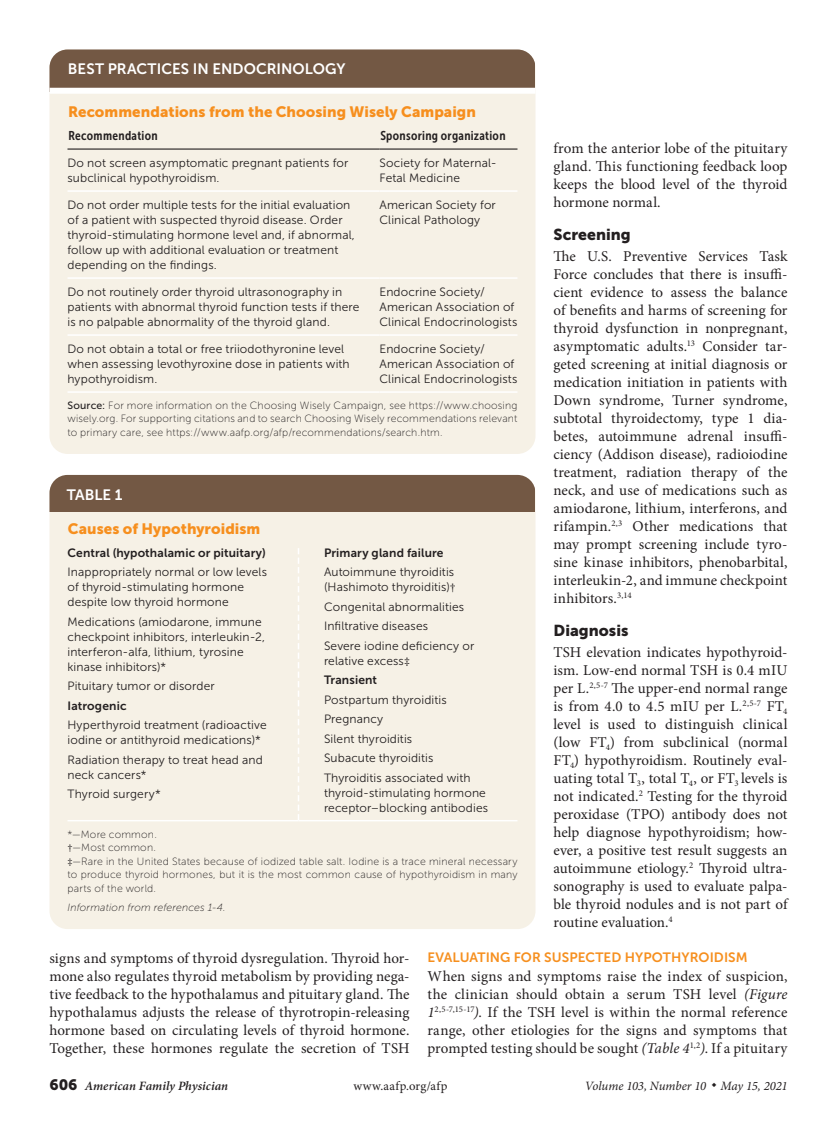
<style>
.page{position:relative;width:837px;height:1134px;background:#fff}
.page>*{position:absolute;margin:0;border:0;box-sizing:border-box;transform-origin:0 0}
.head1{font:15.75px "Museo Sans 900";letter-spacing:.005em;color:#231f20}
.body_noindent{font:15px/18px "Minion Pro";color:#231f20;text-align:justify}
.table_title{font:15px "Museo Sans 900";letter-spacing:.005em;color:#f68f1e}
.sort_title{font:15px "Museo Sans 700";letter-spacing:.005em;color:#fff}
.table{font:15px "Museo Sans 700";color:#fff}
.head2{font:13.5px "Museo Sans 700";letter-spacing:.005em;color:#f68f1e}
.t1{font:italic 12.75px "Minion Pro";letter-spacing:-.005em;color:#231f20}
.t2{font:italic 600 12.75px "Minion Pro";letter-spacing:.005em;color:#231f20}
.table_head_last_colu{font:12.75px "Museo Sans Cond 700";letter-spacing:.025em;color:#231f20}
.t3{font:12.75px "Minion Pro";letter-spacing:.03em;color:#231f20}
.table_head1{font:12.75px "Museo Sans Cond 700";letter-spacing:.025em;color:#231f20}
.table_data{font:12px/15px "Museo Sans 300";letter-spacing:.01em;color:#231f20}
.table_data_last_col{font:12px/15px "Museo Sans 300";letter-spacing:.01em;color:#231f20}
.table_data-2{font:12px "Museo Sans 700";letter-spacing:.01em;color:#231f20}
.table_data_last_col-2{font:12px "Museo Sans 700";letter-spacing:.01em;color:#231f20}
.table_fig_note{font:10.5px/13.5px "Museo Sans 100";letter-spacing:.02em;color:#231f20;text-align:justify}
.table_fig_note-2{font:italic 10.5px "Museo Sans 100";letter-spacing:.015em;color:#231f20}
.table_fig_note_nospa{font:10.5px "Museo Sans 100";letter-spacing:.02em;color:#231f20}
.s1{font-family:"Museo Sans 500"}
.s2{font-style:italic}
.s3{font-family:"Minion Pro"}
.s4{font-family:"Museo Sans 900";font-weight:400;font-style:normal;font-size:15px}
</style>
<div class="page">
<div style="left:50px;top:50px;width:486px;height:404px;background:#f6f1e6;border-radius:18px"></div>
<hr style="left:68px;top:148px;width:312px;height:2px;background:#231f20">
<hr style="left:380px;top:148px;width:138px;height:2px;background:#231f20">
<hr style="left:68px;top:190px;width:312px;height:2px;background:#fff">
<hr style="left:380px;top:190px;width:138px;height:2px;background:#fff">
<hr style="left:68px;top:277px;width:312px;height:2px;background:#fff">
<hr style="left:380px;top:277px;width:138px;height:2px;background:#fff">
<hr style="left:68px;top:334px;width:312px;height:2px;background:#fff">
<hr style="left:380px;top:334px;width:138px;height:2px;background:#fff">
<hr style="left:68px;top:391px;width:312px;height:2px;background:#fff">
<hr style="left:380px;top:391px;width:138px;height:2px;background:#fff">
<div style="left:50px;top:50px;width:486px;height:42px;background:#735844"></div>
<div style="left:50px;top:88px;width:486px;height:6px;background:#fff"></div>
<div style="left:50px;top:475px;width:486px;height:454px;background:#f6f1e6;border-radius:18px"></div>
<hr style="left:68px;top:820px;width:230px;height:1px;background:#fff">
<hr style="left:324px;top:820px;width:194px;height:1px;background:#fff">
<div style="left:50px;top:475px;width:486px;height:37px;background:#735844"></div>
<svg style="left:298px;top:548px;width:26px;height:273px"></svg>
<p class="sort_title" style="left:68px;top:61px;width:279px">BEST PRACTICES IN ENDOCRINOLOGY</p>
<p class="table_title" style="left:68px;top:103px;width:409px">Recommendations from the Choosing Wisely Campaign</p>
<p class="table_head1" style="left:68px;top:129px;width:91px">Recommendation</p>
<p class="table_head_last_colu" style="left:380px;top:129px;width:127px">Sponsoring organization</p>
<p class="table_data" style="left:68px;top:156px;width:282px">Do not screen asymptomatic pregnant patients for subclinical hypothyroidism.</p>
<p class="table_data_last_col" style="left:380px;top:156px;width:119px">Society for Maternal-<br>Fetal Medicine</p>
<p class="table_data" style="left:68px;top:198px;width:289px">Do not order multiple tests for the initial evaluation of a patient with suspected thyroid disease. Order thyroid-stimulating hormone level and, if abnormal, follow up with additional evaluation or treatment depending on the findings.</p>
<p class="table_data_last_col" style="left:380px;top:198px;width:118px">American Society for<br>Clinical Pathology</p>
<p class="table_data" style="left:68px;top:285px;width:294px">Do not routinely order thyroid ultrasonography in patients with abnormal thyroid function tests if there is no palpable abnormality of the thyroid gland.</p>
<p class="table_data_last_col" style="left:380px;top:285px;width:140px">Endocrine Society/<br>American Association of<br>Clinical Endocrinologists</p>
<p class="table_data" style="left:68px;top:342px;width:284px">Do not obtain a total or free triiodothyronine level when assessing levothyroxine dose in patients with hypothyroidism.</p>
<p class="table_data_last_col" style="left:380px;top:342px;width:140px">Endocrine Society/<br>American Association of<br>Clinical Endocrinologists</p>
<p class="table_fig_note" style="left:68px;top:399px;width:452px"><span class="s1">Source:</span> For more information on the Choosing Wisely Campaign, see https://www.choosing wisely.org. For supporting citations and to search Choosing Wisely recommendations relevant to primary care, see https://www.aafp.org/afp/recommendations/search.htm.</p>
<p class="body_noindent" style="left:554px;top:139px;width:236px">from the anterior lobe of the pituitary gland. This functioning feedback loop keeps the blood level of the thyroid hormone normal.</p>
<p class="head1" style="left:554px;top:226px;width:79px">Screening</p>
<p class="body_noindent" style="left:554px;top:247px;width:236px">The U.S. Preventive Services Task Force concludes that there is insuffi&shy;cient evidence to assess the balance of benefits and harms of screening for thyroid dysfunction in nonpregnant, asymptomatic adults.<sup>13</sup> Consider tar&shy;geted screening at initial diagnosis or medication initiation in patients with Down syndrome, Turner syndrome, subtotal thyroidectomy, type 1 dia&shy;betes, autoimmune adrenal insuffi&shy;ciency (Addison disease), radioiodine treatment, radiation therapy of the neck, and use of medications such as amiodarone, lithium, interferons, and rifampin.<sup>2,3</sup> Other medications that may prompt screening include tyro&shy;sine kinase inhibitors, phenobarbital, interleukin-2, and immune checkpoint inhibitors.<sup>3,14</sup></p>
<p class="head1" style="left:554px;top:622px;width:77px">Diagnosis</p>
<p class="body_noindent" style="left:554px;top:643px;width:236px">TSH elevation indicates hypothyroid&shy;ism. Low-end normal TSH is 0.4 mIU per L.<sup>2,5-7</sup> The upper-end normal range is from 4.0 to 4.5 mIU per L.<sup>2,5-7</sup> FT<sub>4 </sub>level is used to distinguish clinical (low FT<sub>4</sub>) from subclinical (normal FT<sub>4</sub>) hypothyroidism. Routinely eval&shy;uating total T<sub>3</sub>, total T<sub>4</sub>, or FT<sub>3</sub> levels is not indicated.<sup>2</sup> Testing for the thyroid peroxidase (TPO) antibody does not help diagnose hypothyroidism; how&shy;ever, a positive test result suggests an autoimmune etiology.<sup>2</sup> Thyroid ultra&shy;sonography is used to evaluate palpa&shy;ble thyroid nodules and is not part of routine evaluation.<sup>4</sup></p>
<p class="head2" style="left:428px;top:949px;width:322px">EVALUATING FOR SUSPECTED HYPOTHYROIDISM</p>
<p class="body_noindent" style="left:428px;top:967px;width:362px">When signs and symptoms raise the index of suspicion, the clinician should obtain a serum TSH level <span class="s2">(Figure 1</span><sup>2,5-7,15-17</sup><span class="s2">)</span>. If the TSH level is within the normal reference range, other etiologies for the signs and symptoms that prompted testing should be sought <span class="s2">(Table 4</span><sup>1,2</sup><span class="s2">)</span>. If a pituitary</p>
<p class="table" style="left:67px;top:486px;width:57px">TABLE 1</p>
<p class="table_title" style="left:68px;top:520px;width:194px">Causes of Hypothyroidism</p>
<p class="table_data-2" style="left:68px;top:546px;width:200px">Central (hypothalamic or pituitary)</p>
<p class="table_data" style="left:68px;top:565px;width:201px">Inappropriately normal or low levels of thyroid-stimulating hormone despite low thyroid hormone</p>
<p class="table_data" style="left:68px;top:614px;width:199px">Medications (amiodarone, immune checkpoint inhibitors, interleukin-2, interferon-alfa, lithium, tyrosine kinase inhibitors)*</p>
<p class="table_data" style="left:68px;top:679px;width:149px">Pituitary tumor or disorder</p>
<p class="table_data-2" style="left:68px;top:699px;width:61px">Iatrogenic</p>
<p class="table_data" style="left:68px;top:718px;width:201px">Hyperthyroid treatment (radioactive iodine or antithyroid medications)*</p>
<p class="table_data" style="left:68px;top:752px;width:197px">Radiation therapy to treat head and neck cancers*</p>
<p class="table_data" style="left:68px;top:787px;width:95px">Thyroid surgery*</p>
<p class="table_data_last_col-2" style="left:324px;top:546px;width:121px">Primary gland failure</p>
<p class="table_data_last_col" style="left:324px;top:565px;width:133px">Autoimmune thyroiditis (Hashimoto thyroiditis)<span class="s3">†</span></p>
<p class="table_data_last_col" style="left:324px;top:599px;width:142px">Congenital abnormalities</p>
<p class="table_data_last_col" style="left:324px;top:619px;width:106px">Infiltrative diseases</p>
<p class="table_data_last_col" style="left:324px;top:638px;width:152px">Severe iodine deficiency or relative excess<span class="s3">‡</span></p>
<p class="table_data_last_col-2" style="left:324px;top:673px;width:55px">Transient</p>
<p class="table_data_last_col" style="left:324px;top:692px;width:124px">Postpartum thyroiditis</p>
<p class="table_data_last_col" style="left:324px;top:712px;width:61px">Pregnancy</p>
<p class="table_data_last_col" style="left:324px;top:731px;width:90px">Silent thyroiditis</p>
<p class="table_data_last_col" style="left:324px;top:751px;width:111px">Subacute thyroiditis</p>
<p class="table_data_last_col" style="left:324px;top:770px;width:166px">Thyroiditis associated with thyroid-stimulating hormone receptor–blocking antibodies</p>
<p class="table_fig_note_nospa" style="left:68px;top:828px;width:91px">*—More common.</p>
<p class="table_fig_note_nospa" style="left:68px;top:842px;width:90px"><span class="s3">†</span>—Most common.</p>
<p class="table_fig_note" style="left:68px;top:854px;width:452px"><span class="s3">‡</span>—Rare in the United States because of iodized table salt. Iodine is a trace mineral necessary to produce thyroid hormones, but it is the most common cause of hypothyroidism in many parts of the world.</p>
<p class="table_fig_note-2" style="left:68px;top:902px;width:160px">Information from references 1-4.</p>
<p class="body_noindent" style="left:50px;top:949px;width:362px">signs and symptoms of thyroid dysregulation. Thyroid hor&shy;mone also regulates thyroid metabolism by providing nega&shy;tive feedback to the hypothalamus and pituitary gland. The hypothalamus adjusts the release of thyrotropin-releasing hormone based on circulating levels of thyroid hormone.<br>Together, these hormones regulate the secretion of TSH</p>
<p class="t2" style="left:50px;top:1077px;width:180px"><span class="s4">606</span> American Family Physician</p>
<p class="t3" style="left:353px;top:1078px;width:96px">www.aafp.org/afp</p>
<p class="t1" style="left:585px;top:1078px;width:204px">Volume 103, Number 10 ◆ May 15, 2021</p>
</div>
